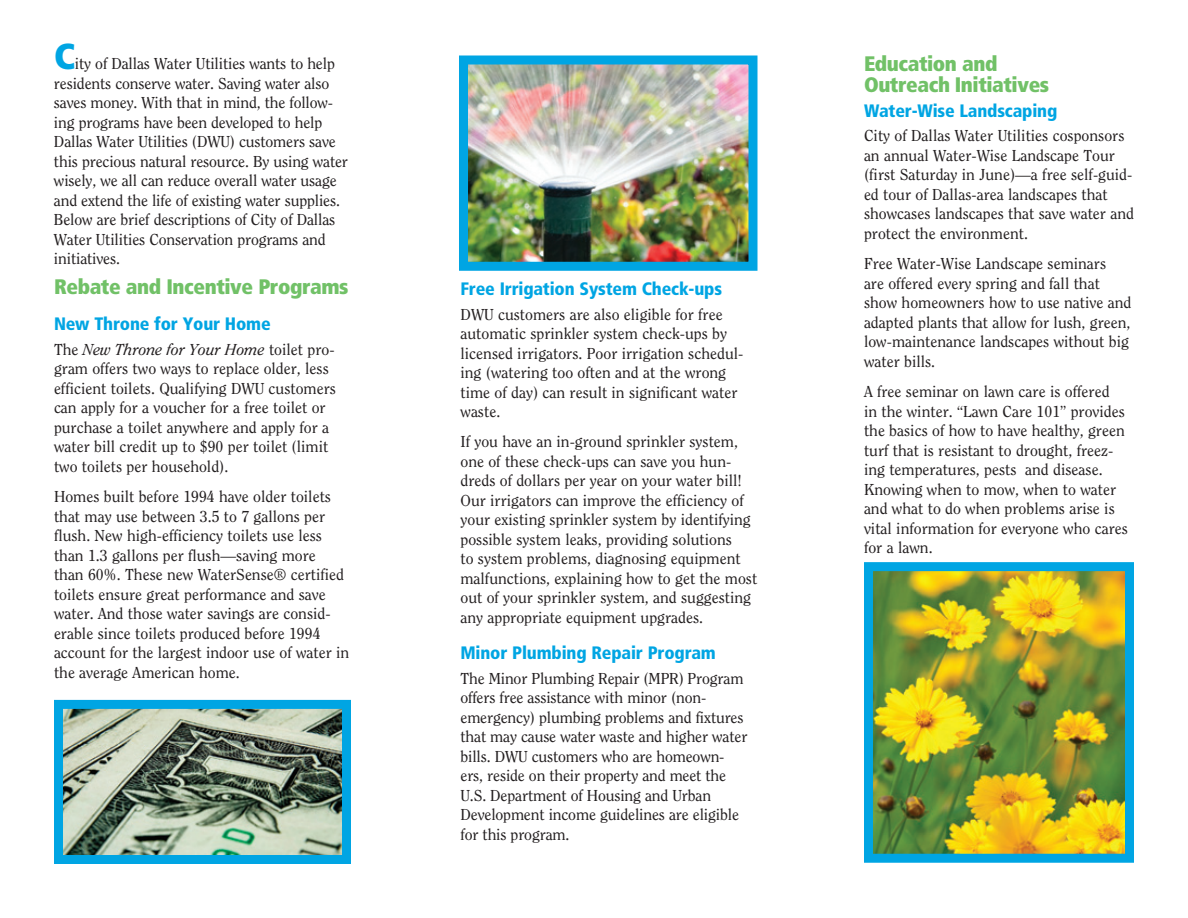
<style>
.page{position:relative;width:1188px;height:918px;background:#fff}
.page>*{position:absolute;margin:0;border:0;box-sizing:border-box;transform-origin:0 0}
.body_copy{font:900 condensed 36px "Frutiger";color:#00a5e3}
.head{font:900 condensed 21px/21px "Frutiger";letter-spacing:-.02em;color:#71c167}
.body_copy-2{font:900 condensed 21px "Frutiger";letter-spacing:-.02em;color:#71c167}
.subhead{font:900 condensed 18px "Frutiger";letter-spacing:-.01em;color:#00a5e3}
.body_copy-3{font:15.75px/19.5px "Clearface";color:#231f20}
.s1{font-style:italic}
</style>
<div class="page">
<img style="left:64px;top:710px;width:277px;height:144px">
<div style="left:54px;top:700px;width:297px;height:164px;border:9px solid #00a5e3"></div>
<img style="left:469px;top:66px;width:279px;height:195px">
<div style="left:459px;top:56px;width:299px;height:215px;border:9px solid #00a5e3"></div>
<img style="left:874px;top:572px;width:250px;height:281px">
<div style="left:864px;top:562px;width:270px;height:301px;border:9px solid #00a5e3"></div>
<p class="body_copy" style="left:54px;top:35px;width:23px">C</p>
<p class="body_copy-3" style="left:54px;top:54px;width:296px;text-indent:21px">ity of Dallas Water Utilities wants to help residents conserve water. Saving water also saves money. With that in mind, the follow&shy;ing programs have been developed to help Dallas Water Utilities (DWU) customers save this precious natural resource. By using water wisely, we all can reduce overall water usage and extend the life of existing water supplies.<br>Below are brief descriptions of City of Dallas Water Utilities Conservation programs and initiatives.</p>
<p class="body_copy-2" style="left:54px;top:274px;width:296px">Rebate and Incentive Programs</p>
<p class="subhead" style="left:54px;top:313px;width:218px">New Throne for Your Home</p>
<p class="body_copy-3" style="left:54px;top:340px;width:284px">The <span class="s1">New Throne for Your Home</span> toilet pro&shy;gram offers two ways to replace older, less efficient toilets. Qualifying DWU customers can apply for a voucher for a free toilet or purchase a toilet anywhere and apply for a water bill credit up to $90 per toilet (limit two toilets per household).</p>
<p class="body_copy-3" style="left:54px;top:487px;width:297px">Homes built before 1994 have older toilets that may use between 3.5 to 7 gallons per flush. New high-efficiency toilets use less than 1.3 gallons per flush—saving more than 60%. These new WaterSense® certified toilets ensure great performance and save water. And those water savings are consid&shy;erable since toilets produced before 1994 account for the largest indoor use of water in the average American home.</p>
<p class="subhead" style="left:460px;top:278px;width:263px">Free Irrigation System Check-ups</p>
<p class="body_copy-3" style="left:460px;top:304px;width:284px">DWU customers are also eligible for free automatic sprinkler system check-ups by licensed irrigators. Poor irrigation schedul&shy;ing (watering too often and at the wrong time of day) can result in significant water waste.</p>
<p class="body_copy-3" style="left:460px;top:432px;width:298px">If you have an in-ground sprinkler system, one of these check-ups can save you hun&shy;dreds of dollars per year on your water bill!<br>Our irrigators can improve the efficiency of your existing sprinkler system by identifying possible system leaks, providing solutions<br>to system problems, diagnosing equipment malfunctions, explaining how to get the most out of your sprinkler system, and suggesting any appropriate equipment upgrades.</p>
<p class="subhead" style="left:460px;top:642px;width:257px">Minor Plumbing Repair Program</p>
<p class="body_copy-3" style="left:460px;top:668px;width:289px">The Minor Plumbing Repair (MPR) Program offers free assistance with minor (non&shy;emergency) plumbing problems and fixtures that may cause water waste and higher water bills. DWU customers who are homeown&shy;ers, reside on their property and meet the U.S. Department of Housing and Urban Development income guidelines are eligible for this program.</p>
<p class="head" style="left:864px;top:53px;width:187px">Education and<br>Outreach Initiatives</p>
<p class="subhead" style="left:864px;top:99px;width:195px">Water-Wise Landscaping</p>
<p class="body_copy-3" style="left:864px;top:126px;width:272px">City of Dallas Water Utilities cosponsors an annual Water-Wise Landscape Tour (first Saturday in June)—a free self-guid&shy;ed tour of Dallas-area landscapes that showcases landscapes that save water and protect the environment.</p>
<p class="body_copy-3" style="left:864px;top:254px;width:269px">Free Water-Wise Landscape seminars<br>are offered every spring and fall that show homeowners how to use native and adapted plants that allow for lush, green, low-maintenance landscapes without big water bills.</p>
<p class="body_copy-3" style="left:864px;top:382px;width:266px">A free seminar on lawn care is offered<br>in the winter. “Lawn Care 101” provides the basics of how to have healthy, green turf that is resistant to drought, freez&shy;ing temperatures, pests and disease.<br>Knowing when to mow, when to water and what to do when problems arise is vital information for everyone who cares for a lawn.</p>
</div>
